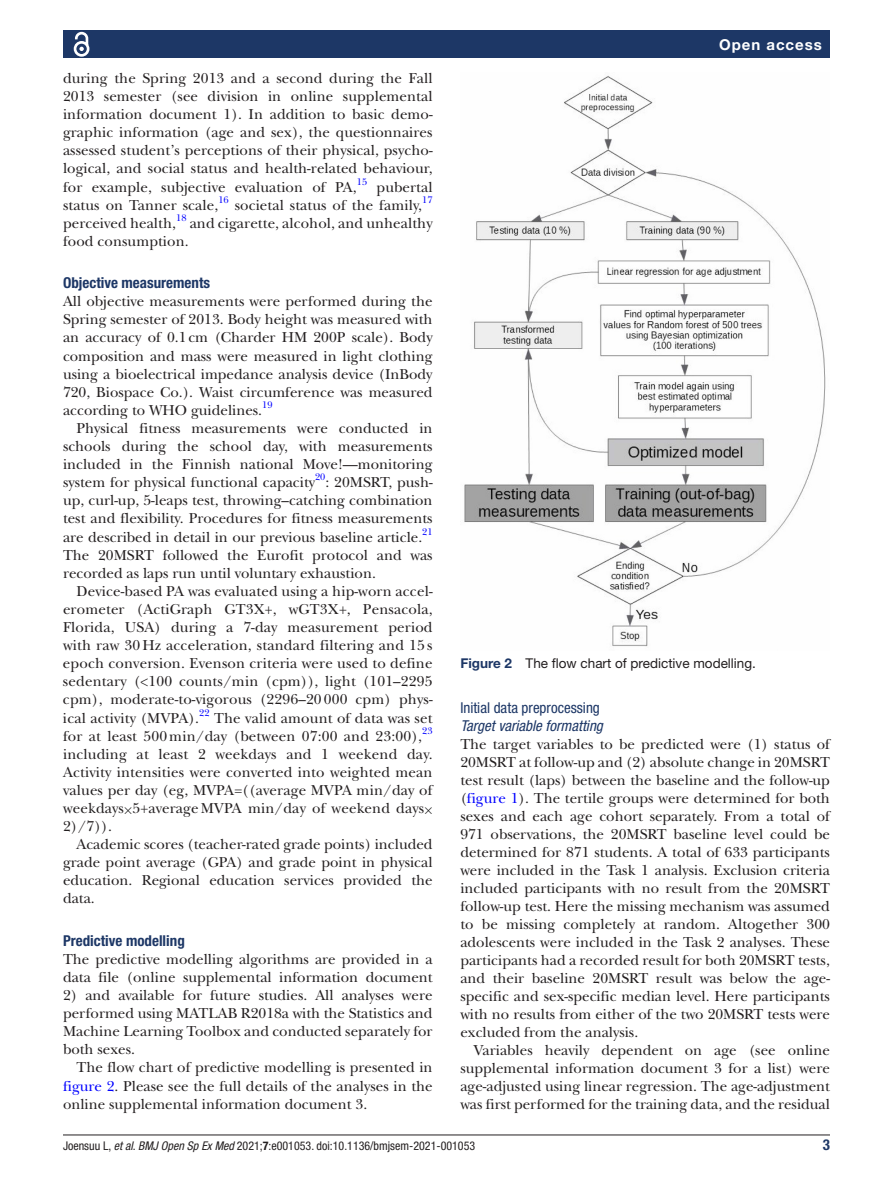
<style>
.page{position:relative;width:893px;height:1191px;background:#fff}
.page>*{position:absolute;margin:0;border:0;box-sizing:border-box;transform-origin:0 0}
.t1{font:15px/18.1px "New Baskerville";color:#231f20;text-align:justify}
.t2{font:700 condensed 15px "Helvetica Neue LT Std";color:#1d3766}
.t3{font:condensed 15px "Helvetica Neue LT Std";color:#1d3766}
.t4{font:italic condensed 15px "Helvetica Neue LT Std";color:#1d3766}
.t5{font:700 15px "Helvetica Neue LT Std";letter-spacing:.065em;color:#fff}
.t6{font:13.5px "Helvetica Neue LT Std";color:#231f20}
.t7{font:condensed 12px "Helvetica Neue LT Std";color:#231f20}
.t8{font:9.9px "New Baskerville";letter-spacing:.005em;color:#00f}
.s1{color:#00f}
.s2{font-weight:700;color:#1d3766}
.s3{font-style:italic}
.s4{font-weight:700}
</style>
<div class="page">
<hr style="left:63px;top:1134px;width:767px;height:1px;background:#231f20">
<div style="left:63px;top:31px;width:767px;height:27px;background:#1d3766"></div>
<svg style="left:73px;top:31px;width:17px;height:26px"></svg>
<img style="left:464px;top:75px;width:362px;height:572px">
<p class="t1" style="left:63px;top:69px;width:371px">during the Spring 2013 and a second during the Fall 2013 semester (see division in online supplemental information document 1). In addition to basic demo&shy;graphic information (age and sex), the questionnaires assessed student’s perceptions of their physical, psycho&shy;logical, and social status and health-related behaviour, for example, subjective evaluation of PA,<sup>15</sup></p>
<p class="t1" style="left:377px;top:178px;width:58px">pubertal</p>
<p class="t8" style="left:422px;top:194px;width:12px">17</p>
<p class="t1" style="left:63px;top:196px;width:157px">status on Tanner scale,</p>
<p class="t8" style="left:218px;top:194px;width:12px">16</p>
<p class="t1" style="left:235px;top:196px;width:189px">societal status of the family,</p>
<p class="t1" style="left:63px;top:214px;width:115px">perceived health,</p>
<p class="t8" style="left:176px;top:212px;width:12px">18</p>
<p class="t1" style="left:190px;top:214px;width:244px">and cigarette, alcohol, and unhealthy</p>
<p class="t1" style="left:63px;top:232px;width:127px">food consumption.</p>
<p class="t2" style="left:63px;top:274px;width:149px">Objective measurements</p>
<p class="t1" style="left:63px;top:292px;width:371px">All objective measurements were performed during the Spring semester of 2013. Body height was measured with an accuracy of 0.1cm (Charder HM 200P scale). Body composition and mass were measured in light clothing using a bioelectrical impedance analysis device (InBody 720, Biospace Co.). Waist circumference was measured according to WHO guidelines.</p>
<p class="t8" style="left:262px;top:399px;width:12px">19</p>
<p class="t1" style="left:63px;top:419px;width:371px;text-indent:14px">Physical fitness measurements were conducted in schools during the school day, with measurements included in the Finnish national Move!—monitoring system for physical functional capacity</p>
<p class="t8" style="left:315px;top:471px;width:12px">20</p>
<p class="t1" style="left:63px;top:473px;width:371px;text-indent:262px">: 20MSRT, push&shy;up, curl-up, 5-leaps test, throwing–catching combination test and flexibility. Procedures for fitness measurements are described in detail in our previous baseline article.</p>
<p class="t8" style="left:422px;top:526px;width:12px">21</p>
<p class="t1" style="left:63px;top:546px;width:371px">The 20MSRT followed the Eurofit protocol and was recorded as laps run until voluntary exhaustion.</p>
<p class="t1" style="left:63px;top:582px;width:371px;text-indent:14px">Device-based PA was evaluated using a hip-worn accel&shy;erometer (ActiGraph GT3X+, wGT3X+, Pensacola, Florida, USA) during a 7-day measurement period with raw 30 Hz acceleration, standard filtering and 15 s epoch conversion. Evenson criteria were used to define sedentary (&lt;100 counts/min (cpm)), light (101–2295 cpm), moderate-to-vigorous (2296–20 000 cpm) phys&shy;ical activity (MVPA).</p>
<p class="t8" style="left:199px;top:707px;width:12px">22</p>
<p class="t1" style="left:63px;top:708px;width:371px;text-indent:151px">The valid amount of data was set for at least 500 min/day (between 07:00 and 23:00),</p>
<p class="t8" style="left:422px;top:725px;width:12px">23</p>
<p class="t1" style="left:63px;top:745px;width:372px">including at least 2 weekdays and 1 weekend day.<br>Activity intensities were converted into weighted mean values per day (eg, MVPA=((average MVPA min/day of weekdays<sub>×</sub>5+averageMVPA min/day of weekend days<sub>× </sub>2)/7)).</p>
<p class="t1" style="left:63px;top:835px;width:371px;text-indent:14px">Academic scores (teacher-rated grade points) included grade point average (GPA) and grade point in physical education. Regional education services provided the data.</p>
<p class="t2" style="left:63px;top:931px;width:123px">Predictive modelling</p>
<p class="t1" style="left:63px;top:950px;width:371px">The predictive modelling algorithms are provided in a data file (online supplemental information document</p>
<p class="t1" style="left:63px;top:986px;width:371px">2) and available for future studies. All analyses were performed using MATLAB R2018a with the Statistics and Machine Learning Toolbox and conducted separately for both sexes.</p>
<p class="t1" style="left:63px;top:1058px;width:371px;text-indent:14px">The flow chart of predictive modelling is presented in <span class="s1">figure 2</span>. Please see the full details of the analyses in the online supplemental information document 3.</p>
<p class="t5" style="left:719px;top:35px;width:104px">Open access</p>
<p class="t6" style="left:460px;top:655px;width:297px"><span class="s2">Figure 2</span> The flow chart of predictive modelling.</p>
<p class="t3" style="left:460px;top:699px;width:141px">Initial data preprocessing</p>
<p class="t4" style="left:460px;top:717px;width:144px">Target variable formatting</p>
<p class="t1" style="left:460px;top:735px;width:371px">The target variables to be predicted were (1) status of 20MSRT at follow-up and (2) absolute change in 20MSRT test result (laps) between the baseline and the follow-up (<span class="s1">figure 1</span>). The tertile groups were determined for both sexes and each age cohort separately. From a total of 971 observations, the 20MSRT baseline level could be determined for 871 students. A total of 633 participants were included in the Task 1 analysis. Exclusion criteria included participants with no result from the 20MSRT follow-up test. Here the missing mechanism was assumed to be missing completely at random. Altogether 300 adolescents were included in the Task 2 analyses. These participants had a recorded result for both 20MSRT tests, and their baseline 20MSRT result was below the age&shy;specific and sex-specific median level. Here participants with no results from either of the two 20MSRT tests were excluded from the analysis.</p>
<p class="t1" style="left:460px;top:1041px;width:371px;text-indent:14px">Variables heavily dependent on age (see online supplemental information document 3 for a list) were age-adjusted using linear regression. The age-adjustment was first performed for the training data, and the residual</p>
<p class="t7" style="left:63px;top:1138px;width:414px">Joensuu L, <span class="s3">et al</span>. <span class="s3">BMJ Open Sp Ex Med</span> 2021;<span class="s4">7</span>:e001053. doi:10.1136/bmjsem-2021-001053</p>
<p class="t2" style="left:823px;top:1135px;width:9px">3</p>
</div>
